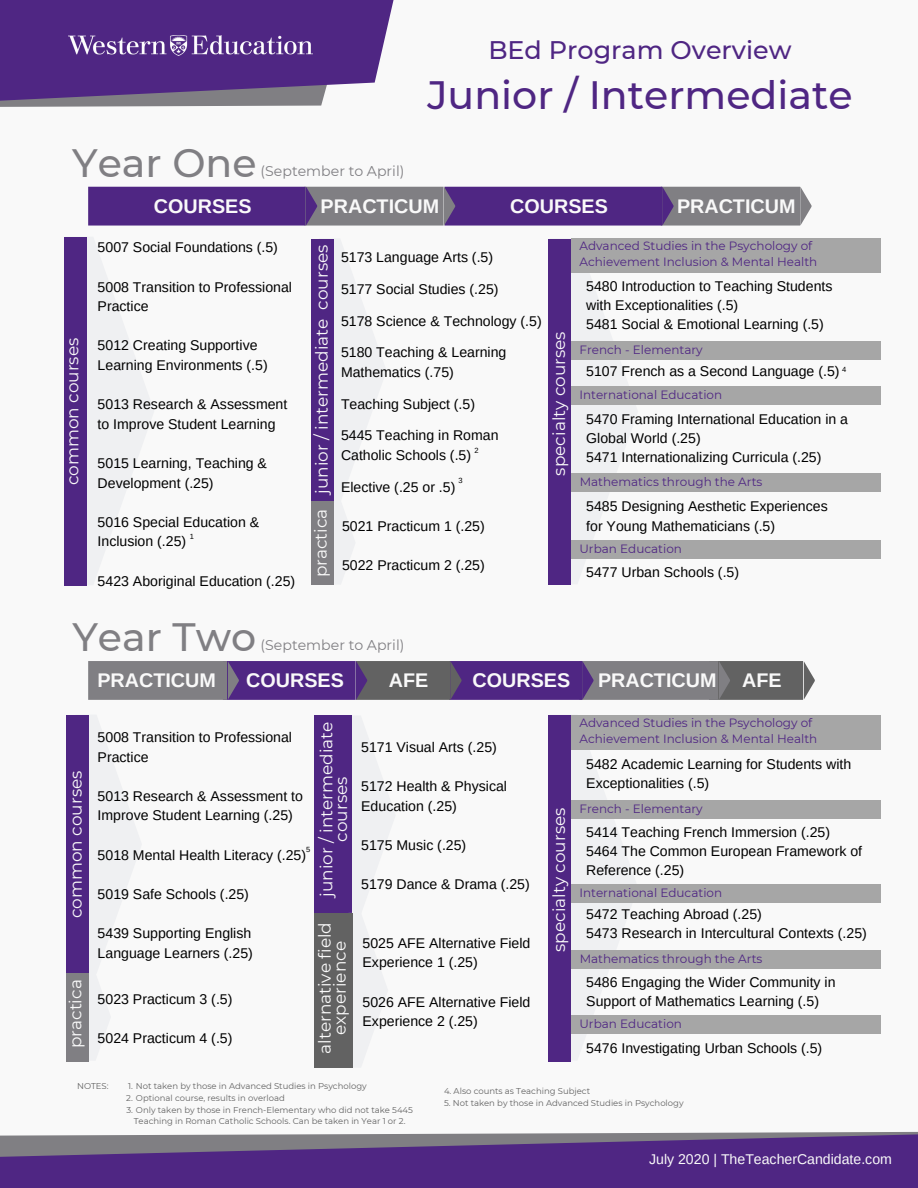
<style>
.page{position:relative;width:918px;height:1188px;background:#f9f9f9}
.page>*{position:absolute;margin:0;border:0;box-sizing:border-box;transform-origin:0 0}
.t1{font:500 39.45px "Montserrat";color:#4f2683}
.t2{font:500 39.45px "Montserrat";color:#807f83}
.t3{font:500 25.35px "Montserrat";color:#4f2683}
.t4{font:700 19.8px "Arimo";color:#f9f9f9}
.t5{font:16.95px/14.9px "Montserrat";color:#f9f9f9;text-align:center}
.t6{font:14.1px/19.6px "Arimo";color:#000}
.t7{font:14.1px "Montserrat";color:#807f83}
.t8{font:14.1px "Arimo";color:#f9f9f9}
.t9{font:12px/15.9px "Montserrat";color:#4f2683}
.t10{font:8.4px/11.7px "Montserrat";color:#626262;text-align:center}
.t11{font:7.5px "Arimo";color:#000}
</style>
<div class="page">
<svg style="left:0;top:0;width:394px;height:107px;background:#613f8b"></svg>
<svg style="left:415px;top:1132px;width:503px;height:2px"></svg>
<svg style="left:0;top:1134px;width:918px;height:54px;background:#5a3a83"></svg>
<img style="left:68px;top:35px;width:244px;height:21px">
<svg style="left:88px;top:187px;width:724px;height:39px;background:#654b85"></svg>
<svg style="left:88px;top:661px;width:727px;height:39px;background:#68597c"></svg>
<div style="left:64px;top:237px;width:23px;height:349px;background:#4f2683"></div>
<div style="left:311px;top:239px;width:23px;height:262px;background:#4f2683"></div>
<div style="left:548px;top:239px;width:23px;height:345px;background:#4f2683"></div>
<div style="left:571px;top:341px;width:310px;height:19px;background:#a6a6a6"></div>
<div style="left:571px;top:238px;width:310px;height:35px;background:#a6a6a6"></div>
<div style="left:311px;top:501px;width:23px;height:84px;background:#807f83"></div>
<div style="left:67px;top:715px;width:22px;height:259px;background:#4f2683"></div>
<div style="left:314px;top:715px;width:38px;height:199px;background:#4f2683"></div>
<div style="left:548px;top:715px;width:23px;height:347px;background:#4f2683"></div>
<div style="left:66px;top:973px;width:23px;height:89px;background:#807f83"></div>
<div style="left:314px;top:913px;width:39px;height:154px;background:#626262"></div>
<div style="left:571px;top:386px;width:310px;height:19px;background:#a6a6a6"></div>
<div style="left:571px;top:473px;width:310px;height:19px;background:#a6a6a6"></div>
<div style="left:571px;top:540px;width:310px;height:19px;background:#a6a6a6"></div>
<div style="left:571px;top:800px;width:310px;height:19px;background:#a6a6a6"></div>
<div style="left:571px;top:715px;width:310px;height:35px;background:#a6a6a6"></div>
<div style="left:571px;top:884px;width:310px;height:19px;background:#a6a6a6"></div>
<div style="left:571px;top:950px;width:310px;height:19px;background:#a6a6a6"></div>
<div style="left:571px;top:1016px;width:310px;height:18px;background:#a6a6a6"></div>
<h1 class="t2" style="left:72px;top:139px;width:186px">Year One</h1>
<p class="t7" style="left:261px;top:162px;width:145px">(September to April)</p>
<h2 class="t3" style="left:488px;top:35px;width:305px">BEd Program Overview</h2>
<h1 class="t1" style="left:427px;top:71px;width:427px">Junior / Intermediate</h1>
<p class="t5" style="left:65px;top:485px;width:149px;rotate:-90deg">common courses</p>
<h3 class="t4" style="left:154px;top:195px;width:99px">COURSES</h3>
<h3 class="t4" style="left:321px;top:195px;width:120px">PRACTICUM</h3>
<h3 class="t4" style="left:510px;top:195px;width:99px">COURSES</h3>
<h3 class="t4" style="left:677px;top:195px;width:120px">PRACTICUM</h3>
<p class="t6" style="left:98px;top:238px;width:182px">5007 Social Foundations (.5)</p>
<p class="t6" style="left:98px;top:277px;width:196px">5008 Transition to Professional<br>Practice</p>
<p class="t6" style="left:98px;top:336px;width:172px">5012 Creating Supportive<br>Learning Environments (.5)</p>
<p class="t6" style="left:98px;top:395px;width:191px">5013 Research &amp; Assessment to Improve Student Learning</p>
<p class="t6" style="left:98px;top:453px;width:171px">5015 Learning, Teaching &amp;<br>Development (.25)</p>
<p class="t6" style="left:98px;top:512px;width:163px">5016 Special Education &amp;<br>Inclusion (.25)</p>
<p class="t6" style="left:98px;top:571px;width:199px">5423 Aboriginal Education (.25)</p>
<p class="t11" style="left:190px;top:532px;width:6px">1</p>
<p class="t5" style="left:314px;top:494px;width:251px;rotate:-90deg">junior / intermediate courses</p>
<p class="t6" style="left:341px;top:247px;width:154px">5173 Language Arts (.5)</p>
<p class="t6" style="left:341px;top:279px;width:159px">5177 Social Studies (.25)</p>
<p class="t6" style="left:341px;top:311px;width:202px">5178 Science &amp; Technology (.5)</p>
<p class="t6" style="left:341px;top:343px;width:167px">5180 Teaching &amp; Learning<br>Mathematics (.75)</p>
<p class="t6" style="left:341px;top:394px;width:136px">Teaching Subject (.5)</p>
<p class="t6" style="left:341px;top:426px;width:159px">5445 Teaching in Roman<br>Catholic Schools (.5)</p>
<p class="t6" style="left:341px;top:477px;width:116px">Elective (.25 or .5)</p>
<p class="t11" style="left:475px;top:446px;width:6px">2</p>
<p class="t11" style="left:458px;top:476px;width:6px">3</p>
<p class="t5" style="left:313px;top:577px;width:70px;rotate:-90deg">practica</p>
<p class="t6" style="left:342px;top:516px;width:144px">5021 Practicum 1 (.25)</p>
<p class="t6" style="left:342px;top:555px;width:144px">5022 Practicum 2 (.25)</p>
<p class="t5" style="left:552px;top:476px;width:146px;rotate:-90deg">specialty courses</p>
<p class="t9" style="left:579px;top:238px;width:239px">Advanced Studies in the Psychology of<br>Achievement Inclusion &amp; Mental Health</p>
<p class="t6" style="left:586px;top:277px;width:248px;line-height:19px">5480 Introduction to Teaching Students with Exceptionalities (.5)<br>5481 Social &amp; Emotional Learning (.5)</p>
<p class="t6" style="left:586px;top:361px;width:255px">5107 French as a Second Language (.5)</p>
<p class="t6" style="left:586px;top:409px;width:263px;line-height:19px">5470 Framing International Education in a<br>Global World (.25)<br>5471 Internationalizing Curricula (.25)</p>
<p class="t9" style="left:579px;top:341px;width:125px">French - Elementary</p>
<p class="t11" style="left:842px;top:365px;width:6px">4</p>
<p class="t9" style="left:579px;top:386px;width:144px">International Education</p>
<p class="t9" style="left:580px;top:474px;width:184px">Mathematics through the Arts</p>
<p class="t6" style="left:586px;top:496px;width:243px">5485 Designing Aesthetic Experiences for Young Mathematicians (.5)</p>
<p class="t9" style="left:579px;top:541px;width:104px">Urban Education</p>
<p class="t6" style="left:586px;top:562px;width:154px">5477 Urban Schools (.5)</p>
<h1 class="t2" style="left:72px;top:613px;width:185px">Year Two</h1>
<p class="t7" style="left:261px;top:636px;width:145px">(September to April)</p>
<p class="t5" style="left:68px;top:918px;width:149px;rotate:-90deg">common courses</p>
<p class="t5" style="left:68px;top:1048px;width:70px;rotate:-90deg">practica</p>
<h3 class="t4" style="left:97px;top:669px;width:120px">PRACTICUM</h3>
<h3 class="t4" style="left:246px;top:669px;width:99px">COURSES</h3>
<h3 class="t4" style="left:389px;top:669px;width:41px">AFE</h3>
<h3 class="t4" style="left:473px;top:669px;width:99px">COURSES</h3>
<h3 class="t4" style="left:598px;top:669px;width:120px">PRACTICUM</h3>
<h3 class="t4" style="left:742px;top:669px;width:41px">AFE</h3>
<p class="t6" style="left:98px;top:727px;width:196px">5008 Transition to Professional<br>Practice</p>
<p class="t6" style="left:98px;top:786px;width:207px">5013 Research &amp; Assessment to<br>Improve Student Learning (.25)</p>
<p class="t6" style="left:98px;top:845px;width:210px">5018 Mental Health Literacy (.25)</p>
<p class="t6" style="left:98px;top:884px;width:153px">5019 Safe Schools (.25)</p>
<p class="t6" style="left:98px;top:923px;width:157px">5439 Supporting English<br>Language Learners (.25)</p>
<p class="t11" style="left:306px;top:845px;width:6px">5</p>
<p class="t6" style="left:98px;top:989px;width:136px">5023 Practicum 3 (.5)</p>
<p class="t6" style="left:98px;top:1028px;width:136px">5024 Practicum 4 (.5)</p>
<p class="t5" style="left:319px;top:897px;width:177px;rotate:-90deg">junior / intermediate courses</p>
<p class="t5" style="left:317px;top:1054px;width:133px;rotate:-90deg">alternative field experience</p>
<p class="t6" style="left:361px;top:737px;width:137px">5171 Visual Arts (.25)</p>
<p class="t6" style="left:361px;top:776px;width:147px">5172 Health &amp; Physical<br>Education (.25)</p>
<p class="t6" style="left:361px;top:835px;width:107px">5175 Music (.25)</p>
<p class="t6" style="left:361px;top:874px;width:170px">5179 Dance &amp; Drama (.25)</p>
<p class="t6" style="left:363px;top:933px;width:169px">5025 AFE Alternative Field<br>Experience 1 (.25)</p>
<p class="t6" style="left:363px;top:992px;width:169px">5026 AFE Alternative Field<br>Experience 2 (.25)</p>
<p class="t5" style="left:552px;top:952px;width:146px;rotate:-90deg">specialty courses</p>
<p class="t9" style="left:579px;top:715px;width:239px">Advanced Studies in the Psychology of<br>Achievement Inclusion &amp; Mental Health</p>
<p class="t6" style="left:586px;top:755px;width:267px;line-height:19px">5482 Academic Learning for Students with<br>Exceptionalities (.5)</p>
<p class="t6" style="left:586px;top:822px;width:277px;line-height:19px">5414 Teaching French Immersion (.25)<br>5464 The Common European Framework of<br>Reference (.25)</p>
<p class="t6" style="left:586px;top:905px;width:282px;line-height:19px">5472 Teaching Abroad (.25)<br>5473 Research in Intercultural Contexts (.25)</p>
<p class="t9" style="left:579px;top:800px;width:125px">French - Elementary</p>
<p class="t9" style="left:579px;top:885px;width:144px">International Education</p>
<p class="t9" style="left:580px;top:950px;width:184px">Mathematics through the Arts</p>
<p class="t6" style="left:586px;top:972px;width:251px">5486 Engaging the Wider Community in<br>Support of Mathematics Learning (.5)</p>
<p class="t9" style="left:579px;top:1016px;width:104px">Urban Education</p>
<p class="t6" style="left:586px;top:1038px;width:238px">5476 Investigating Urban Schools (.5)</p>
<p class="t10" style="left:77px;top:1080px;width:33px">NOTES:</p>
<p class="t10" style="left:128px;top:1080px;width:240px">1. Not taken by those in Advanced Studies in Psychology</p>
<p class="t10" style="left:126px;top:1092px;width:160px">2. Optional course, results in overload</p>
<p class="t10" style="left:126px;top:1104px;width:288px">3. Only taken by those in French-Elementary who did not take 5445<br>Teaching in Roman Catholic Schools. Can be taken in Year 1 or 2.</p>
<p class="t10" style="left:444px;top:1085px;width:148px">4. Also counts as Teaching Subject</p>
<p class="t10" style="left:444px;top:1097px;width:241px">5. Not taken by those in Advanced Studies in Psychology</p>
<p class="t8" style="left:649px;top:1152px;width:244px">July 2020 | TheTeacherCandidate.com</p>
</div>
